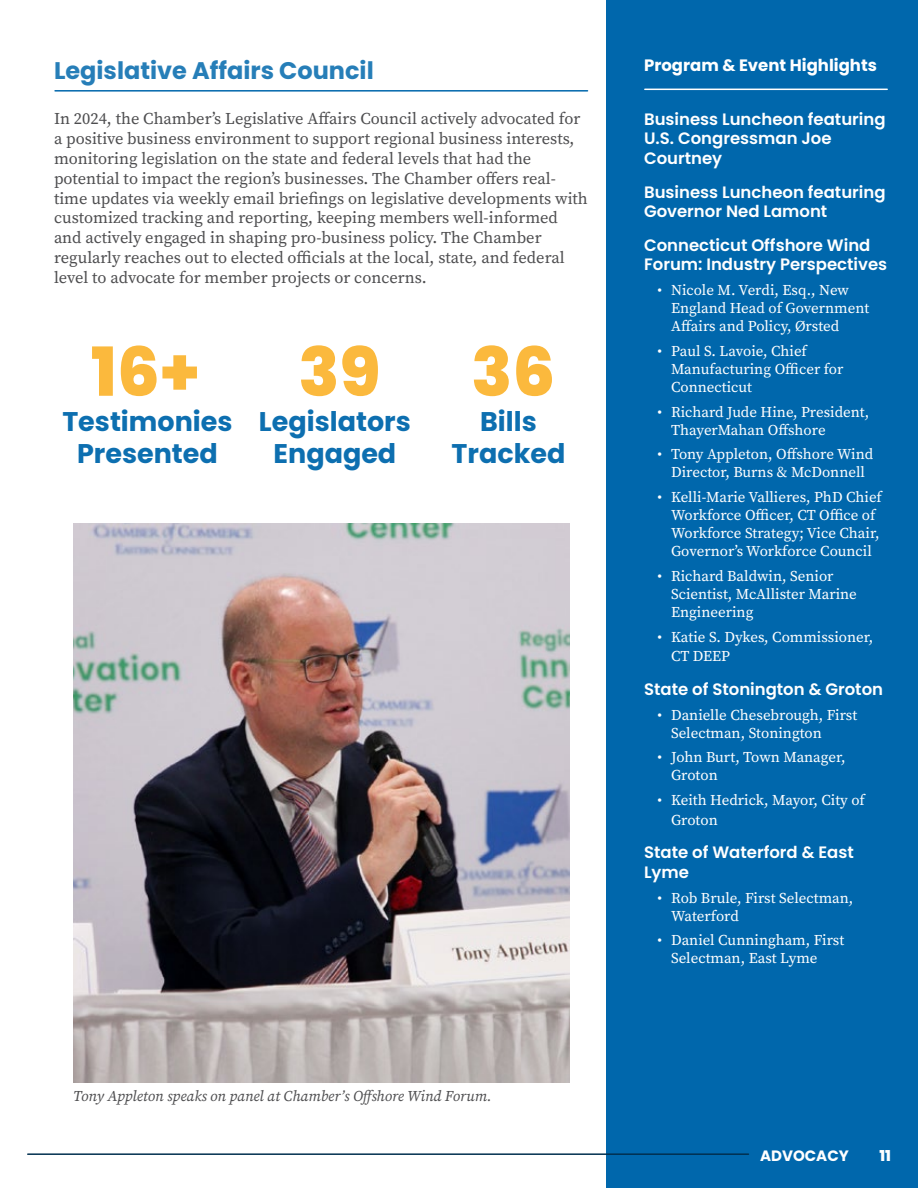
<style>
.page{position:relative;width:918px;height:1188px;background:#fff}
.page>*{position:absolute;margin:0;border:0;box-sizing:border-box;transform-origin:0 0}
.t1{font:800 67.5px "Poppins";color:#fbb93d}
.t2{font:700 27px/32.4px "Poppins";color:#0d6fb0;text-align:center}
.t3{font:700 24px "Poppins";color:#267eb8}
.t4{font:16.5px/19.8px "Source Serif Variable";color:#4d4d4f}
.t5{font:600 16.5px/19.8px "Poppins";color:#fff}
.t6{font:700 16.5px "Poppins";color:#fff}
.t7{font:15px/18px "Source Serif Variable";color:#fff}
.t8{font:italic 15px "Source Serif Variable";color:#4d4d4f}
.t9{font:700 15px "Poppins";color:#fff}
.t10{font:800 15px "Poppins";color:#fff}
</style>
<div class="page">
<div style="left:606px;top:0;width:312px;height:1188px;background:#0067ac"></div>
<hr style="left:645px;top:89px;width:242px;height:1px;background:#fff">
<img style="left:73px;top:524px;width:496px;height:558px">
<hr style="left:55px;top:90px;width:533px;height:2px;background:#0067ac">
<hr style="left:28px;top:1153px;width:720px;height:2px;background:#002f4f">
<h3 class="t3" style="left:54px;top:57px;width:321px">Legislative Affairs Council</h3>
<p class="t4" style="left:54px;top:109px;width:535px">In 2024, the Chamber’s Legislative Affairs Council actively advocated for a positive business environment to support regional business interests, monitoring legislation on the state and federal levels that had the potential to impact the region’s businesses. The Chamber offers real&shy;time updates via weekly email briefings on legislative developments with customized tracking and reporting, keeping members well-informed and actively engaged in shaping pro-business policy. The Chamber regularly reaches out to elected officials at the local, state, and federal level to advocate for member projects or concerns.</p>
<h1 class="t1" style="left:91px;top:333px;width:110px">16+</h1>
<h2 class="t2" style="left:62px;top:405px;width:172px">Testimonies<br>Presented</h2>
<h1 class="t1" style="left:298px;top:333px;width:84px">39</h1>
<h2 class="t2" style="left:259px;top:405px;width:153px">Legislators<br>Engaged</h2>
<h1 class="t1" style="left:471px;top:333px;width:86px">36</h1>
<h2 class="t2" style="left:452px;top:405px;width:115px">Bills<br>Tracked</h2>
<p class="t8" style="left:73px;top:1086px;width:420px">Tony Appleton speaks on panel at Chamber’s Offshore Wind Forum.</p>
<p class="t6" style="left:644px;top:56px;width:234px">Program &amp; Event Highlights</p>
<p class="t5" style="left:644px;top:109px;width:243px">Business Luncheon featuring<br>U.S. Congressman Joe<br>Courtney</p>
<p class="t5" style="left:644px;top:182px;width:243px">Business Luncheon featuring<br>Governor Ned Lamont</p>
<p class="t5" style="left:644px;top:235px;width:245px">Connecticut Offshore Wind<br>Forum: Industry Perspectives</p>
<p class="t7" style="left:671px;top:281px;width:200px;text-indent:-14px">• Nicole M. Verdi, Esq., New<br>England Head of Government<br>Affairs and Policy, Ørsted</p>
<p class="t7" style="left:671px;top:342px;width:174px;text-indent:-14px">• Paul S. Lavoie, Chief<br>Manufacturing Officer for<br>Connecticut</p>
<p class="t7" style="left:671px;top:403px;width:200px;text-indent:-14px">• Richard Jude Hine, President,<br>ThayerMahan Offshore</p>
<p class="t7" style="left:658px;top:445px;width:217px;text-align:center">• Tony Appleton, Offshore Wind<br>Director, Burns &amp; McDonnell</p>
<p class="t7" style="left:671px;top:488px;width:212px;text-indent:-14px">• Kelli-Marie Vallieres, PhD Chief<br>Workforce Officer, CT Office of<br>Workforce Strategy; Vice Chair,<br>Governor’s Workforce Council</p>
<p class="t7" style="left:671px;top:567px;width:187px;text-indent:-14px">• Richard Baldwin, Senior<br>Scientist, McAllister Marine<br>Engineering</p>
<p class="t7" style="left:671px;top:627px;width:204px;line-height:19.8px;text-indent:-14px">• Katie S. Dykes, Commissioner,<br>CT DEEP</p>
<p class="t5" style="left:644px;top:679px;width:241px">State of Stonington &amp; Groton</p>
<p class="t7" style="left:671px;top:706px;width:188px;text-indent:-14px">• Danielle Chesebrough, First<br>Selectman, Stonington</p>
<p class="t7" style="left:671px;top:748px;width:176px;text-indent:-14px">• John Burt, Town Manager,<br>Groton</p>
<p class="t7" style="left:671px;top:790px;width:195px;line-height:19.8px;text-indent:-14px">• Keith Hedrick, Mayor, City of<br>Groton</p>
<p class="t5" style="left:644px;top:843px;width:211px">State of Waterford &amp; East<br>Lyme</p>
<p class="t7" style="left:671px;top:889px;width:184px;text-indent:-14px">• Rob Brule, First Selectman,<br>Waterford</p>
<p class="t7" style="left:671px;top:931px;width:175px;text-indent:-14px">• Daniel Cunningham, First<br>Selectman, East Lyme</p>
<p class="t9" style="left:760px;top:1147px;width:90px">ADVOCACY</p>
<p class="t10" style="left:879px;top:1147px;width:13px">11</p>
</div>
